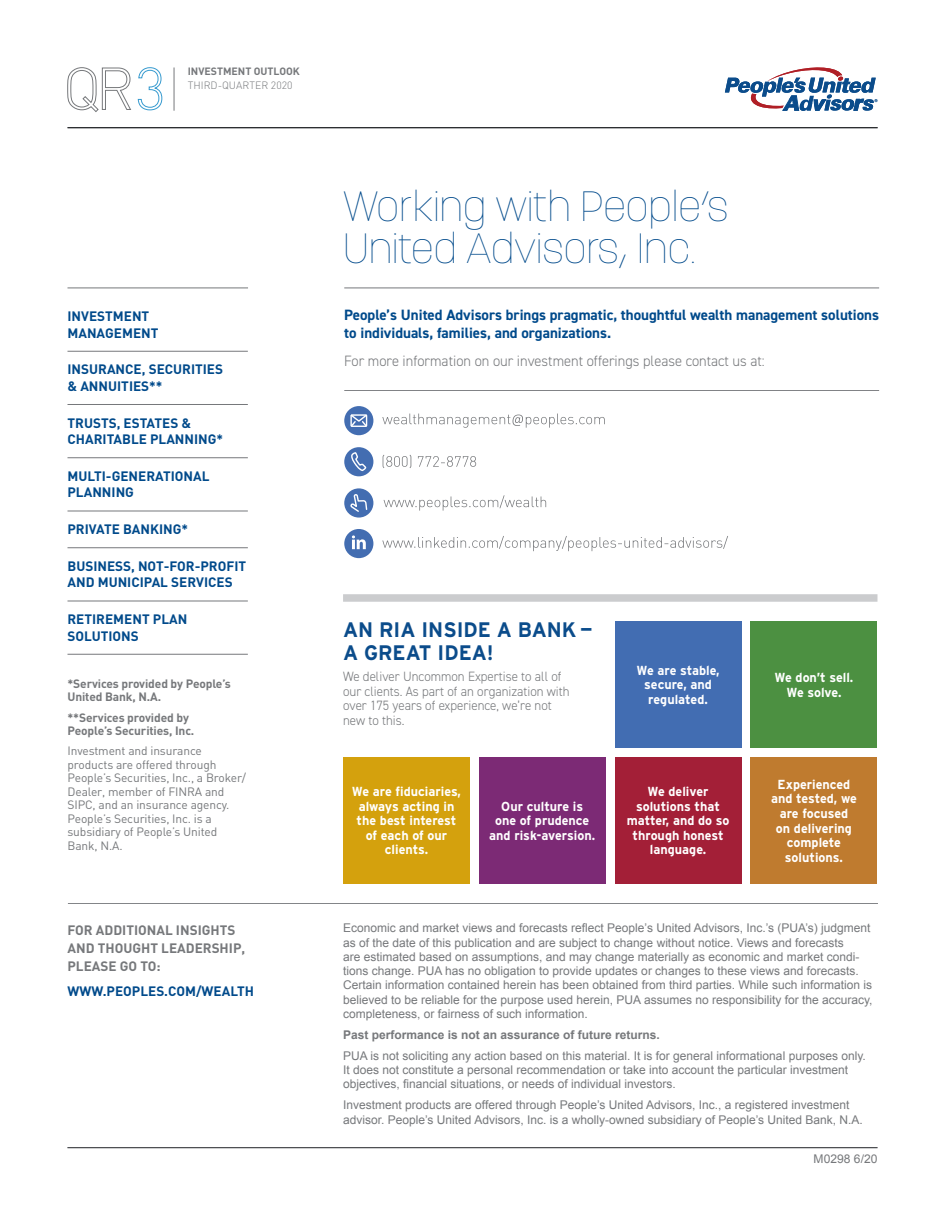
<style>
.page{position:relative;width:945px;height:1215px;background:#fff}
.page>*{position:absolute;margin:0;border:0;box-sizing:border-box;transform-origin:0 0}
.t1{font:100 42px/42px "Korolev";color:#004a8b}
.t2{font:700 21px/22.5px "Interstate";color:#0b4c8b;scale:.96 1}
.t3{font:700 15px/18px "DIN2014";color:#004a8b}
.t4{font:300 15px "DIN2014";color:#76787b;scale:.96 1}
.t5{font:700 13.5px/16.5px "DIN";color:#004a8b}
.t6{font:300 13.5px/14.5px "DIN2014";color:#76787b;scale:.96 1}
.t7{font:700 13.5px/18px "DIN";color:#76787b}
.t8{font:700 13.05px/14.5px "Interstate";color:#fff;text-align:center;scale:.96 1}
.t9{font:12px/14.2px "Arial";color:#76787b}
.t10{font:12px/13.5px "DIN";letter-spacing:-.01em;color:#76787b}
.t11{font:700 12px/13.5px "DIN";letter-spacing:-.01em;color:#76787b}
.t12{font:700 12px "Arial";color:#76787b}
.t13{font:700 10.5px/13.5px "DIN";color:#76787b}
.s1{font-weight:300}
</style>
<div class="page">
<svg style="left:382px;top:414px;width:223px;height:14px"></svg>
<hr style="left:67px;top:1147px;width:811px;height:1px;background:#76787b">
<hr style="left:68px;top:127px;width:810px;height:1px;background:#76787b">
<hr style="left:68px;top:351px;width:180px;height:1px;background:#76787b">
<hr style="left:68px;top:404px;width:180px;height:1px;background:#76787b">
<hr style="left:68px;top:457px;width:180px;height:1px;background:#76787b">
<hr style="left:68px;top:511px;width:180px;height:1px;background:#76787b">
<hr style="left:68px;top:547px;width:180px;height:1px;background:#76787b">
<hr style="left:68px;top:601px;width:180px;height:1px;background:#76787b">
<hr style="left:68px;top:654px;width:180px;height:1px;background:#76787b">
<hr style="left:344px;top:288px;width:535px;height:1px;background:#76787b">
<hr style="left:68px;top:903px;width:810px;height:1px;background:#76787b">
<hr style="left:68px;top:288px;width:180px;height:1px;background:#76787b">
<div style="left:343px;top:594px;width:534px;height:8px;background:#cbccce"></div>
<div style="left:615px;top:621px;width:127px;height:127px;background:#426db2"></div>
<div style="left:343px;top:757px;width:127px;height:127px;background:#d4a10d"></div>
<div style="left:479px;top:757px;width:127px;height:127px;background:#7c2a75"></div>
<div style="left:615px;top:757px;width:127px;height:127px;background:#a31f37"></div>
<div style="left:751px;top:757px;width:126px;height:127px;background:#bf7b2f"></div>
<div style="left:751px;top:621px;width:126px;height:127px;background:#4c9041"></div>
<div style="left:344px;top:529px;width:29px;height:29px;background:#436db1;border-radius:50%"></div>
<svg style="left:352px;top:535px;width:14px;height:14px"></svg>
<div style="left:344px;top:488px;width:29px;height:30px;background:#436db1;border-radius:50%"></div>
<svg style="left:350px;top:494px;width:18px;height:18px"></svg>
<div style="left:344px;top:447px;width:29px;height:29px;background:#436db1;border-radius:50%"></div>
<svg style="left:383px;top:455px;width:93px;height:13px"></svg>
<div style="left:344px;top:406px;width:29px;height:29px;background:#436db1;border-radius:50%"></div>
<svg style="left:349px;top:406px;width:19px;height:65px"></svg>
<svg style="left:382px;top:536px;width:346px;height:15px"></svg>
<hr style="left:344px;top:390px;width:535px;height:1px;background:#76787b">
<svg style="left:384px;top:495px;width:162px;height:16px"></svg>
<svg style="left:725px;top:67px;width:152px;height:44px"></svg>
<hr style="left:174px;top:67px;width:1px;height:44px;background:#76787b">
<svg style="left:67px;top:67px;width:64px;height:45px"></svg>
<svg style="left:138px;top:67px;width:24px;height:43px"></svg>
<p class="t13" style="left:188px;top:64px;width:114px">INVESTMENT OUTLOOK<br><span class="s1">THIRD-QUARTER 2020</span></p>
<p class="t5" style="left:68px;top:307px;width:92px">INVESTMENT<br>MANAGEMENT</p>
<p class="t5" style="left:68px;top:361px;width:157px">INSURANCE, SECURITIES &amp; ANNUITIES**</p>
<p class="t5" style="left:68px;top:414px;width:157px">TRUSTS, ESTATES &amp;<br>CHARITABLE PLANNING*</p>
<p class="t5" style="left:68px;top:467px;width:144px">MULTI-GENERATIONAL<br>PLANNING</p>
<p class="t5" style="left:68px;top:520px;width:122px">PRIVATE BANKING*</p>
<p class="t5" style="left:68px;top:557px;width:180px">BUSINESS, NOT-FOR-PROFIT<br>AND MUNICIPAL SERVICES</p>
<p class="t5" style="left:68px;top:610px;width:121px">RETIREMENT PLAN<br>SOLUTIONS</p>
<p class="t11" style="left:68px;top:676px;width:165px">*Services provided by People’s<br>United Bank, N.A.</p>
<p class="t11" style="left:68px;top:710px;width:128px">**Services provided by<br>People’s Securities, Inc.</p>
<p class="t10" style="left:68px;top:744px;width:180px">Investment and insurance products are offered through<br>People’s Securities, Inc., a Broker/<br>Dealer, member of FINRA and<br>SIPC, and an insurance agency.<br>People’s Securities, Inc. is a subsidiary of People’s United<br>Bank, N.A.</p>
<p class="t7" style="left:68px;top:921px;width:179px">FOR ADDITIONAL INSIGHTS<br>AND THOUGHT LEADERSHIP,<br>PLEASE GO TO:</p>
<p class="t5" style="left:68px;top:982px;width:188px">WWW.PEOPLES.COM/WEALTH</p>
<p class="t1" style="left:343px;top:186px;width:387px">Working with People’s<br>United Advisors, Inc.</p>
<p class="t3" style="left:344px;top:306px;width:536px">People’s United Advisors brings pragmatic, thoughtful wealth management solutions to individuals, families, and organizations.</p>
<p class="t4" style="left:344px;top:352px;width:440px">For more information on our investment offerings please contact us at:</p>
<p class="t2" style="left:343px;top:619px;width:261px">AN RIA INSIDE A BANK —<br>A GREAT IDEA!</p>
<p class="t6" style="left:343px;top:669px;width:238px">We deliver Uncommon Expertise to all of our clients. As part of an organization with over 175 years of experience, we’re not new to this.</p>
<p class="t8" style="left:352px;top:784px;width:115px">We are fiduciaries, always acting in the best interest of each of our clients.</p>
<p class="t8" style="left:489px;top:799px;width:112px">Our culture is one of prudence and risk-aversion.</p>
<p class="t8" style="left:637px;top:663px;width:88px">We are stable, secure, and regulated.</p>
<p class="t8" style="left:775px;top:670px;width:84px">We don’t sell.<br>We solve.</p>
<p class="t8" style="left:627px;top:784px;width:109px">We deliver solutions that matter, and do so through honest language.</p>
<p class="t8" style="left:771px;top:777px;width:91px">Experienced and tested, we are focused on delivering complete solutions.</p>
<p class="t9" style="left:343px;top:921px;width:531px">Economic and market views and forecasts reflect People’s United Advisors, Inc.’s (PUA’s) judgment as of the date of this publication and are subject to change without notice. Views and forecasts<br>are estimated based on assumptions, and may change materially as economic and market condi&shy;tions change. PUA has no obligation to provide updates or changes to these views and forecasts.<br>Certain information contained herein has been obtained from third parties. While such information is believed to be reliable for the purpose used herein, PUA assumes no responsibility for the accuracy, completeness, or fairness of such information.</p>
<p class="t12" style="left:343px;top:1027px;width:318px">Past performance is not an assurance of future returns.</p>
<p class="t9" style="left:343px;top:1049px;width:524px">PUA is not soliciting any action based on this material. It is for general informational purposes only.<br>It does not constitute a personal recommendation or take into account the particular investment objectives, financial situations, or needs of individual investors.</p>
<p class="t9" style="left:343px;top:1098px;width:521px">Investment products are offered through People’s United Advisors, Inc., a registered investment advisor. People’s United Advisors, Inc. is a wholly-owned subsidiary of People’s United Bank, N.A.</p>
<p class="t9" style="left:814px;top:1152px;width:65px">M0298 6/20</p>
</div>
